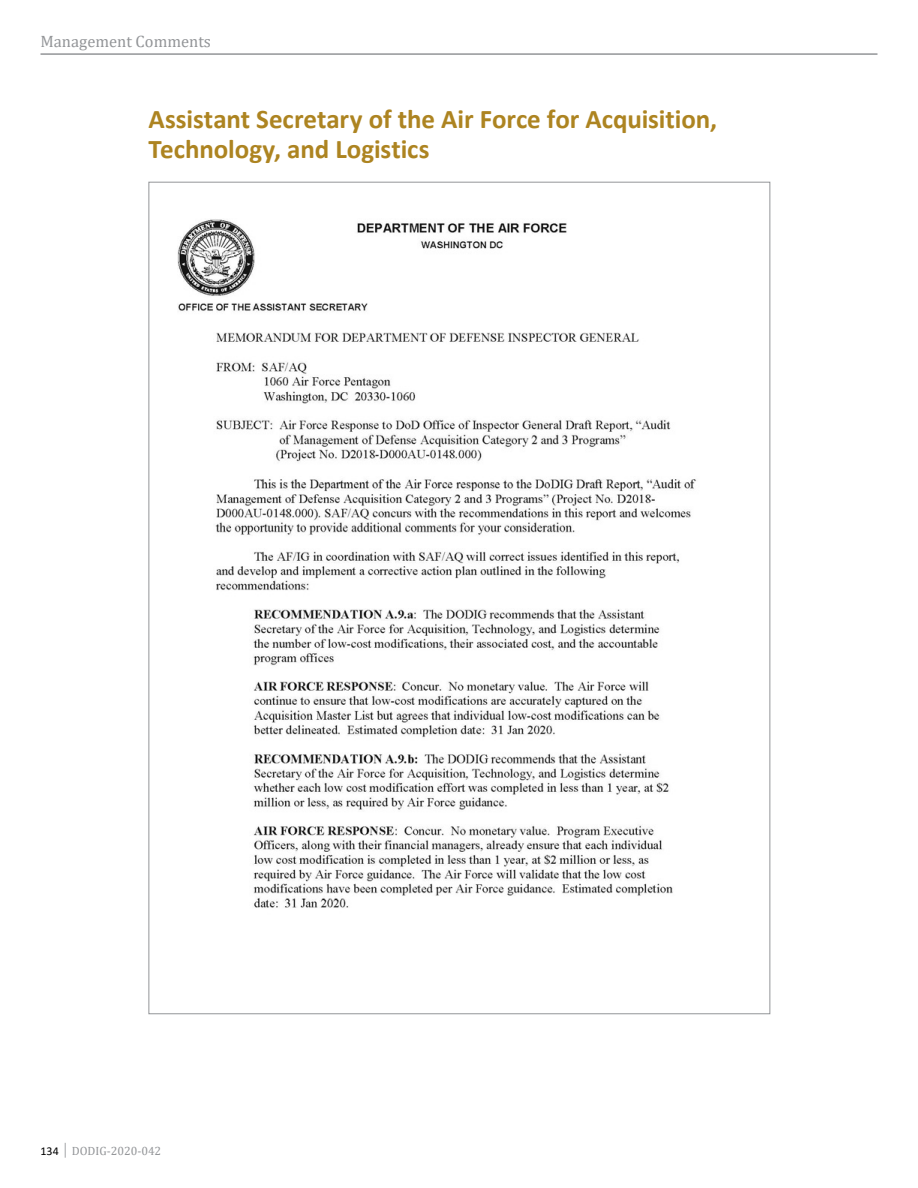
<style>
.page{position:relative;width:918px;height:1188px;background:#fff}
.page>*{position:absolute;margin:0;border:0;box-sizing:border-box;transform-origin:0 0}
.Heading_2{font:700 27px/30px "Calibri";letter-spacing:-.005em;color:#ad8421}
.t1{font:16.5px "Cambria";color:#939598}
.t2{font:12px "Cambria";color:#939598}
.s1{font-family:"Calibri";color:#000}
</style>
<div class="page">
<hr style="left:40px;top:53px;width:838px;height:2px;background:#939598">
<img style="left:177px;top:219px;width:519px;height:689px">
<p class="t1" style="left:40px;top:31px;width:172px">Management Comments</p>
<p class="Heading_2" style="left:148px;top:104px;width:570px">Assistant Secretary of the Air Force for Acquisition,<br>Technology, and Logistics</p>
<p class="t2" style="left:40px;top:1143px;width:122px"><span class="s1">134</span> │ DODIG-2020-042</p>
</div>
